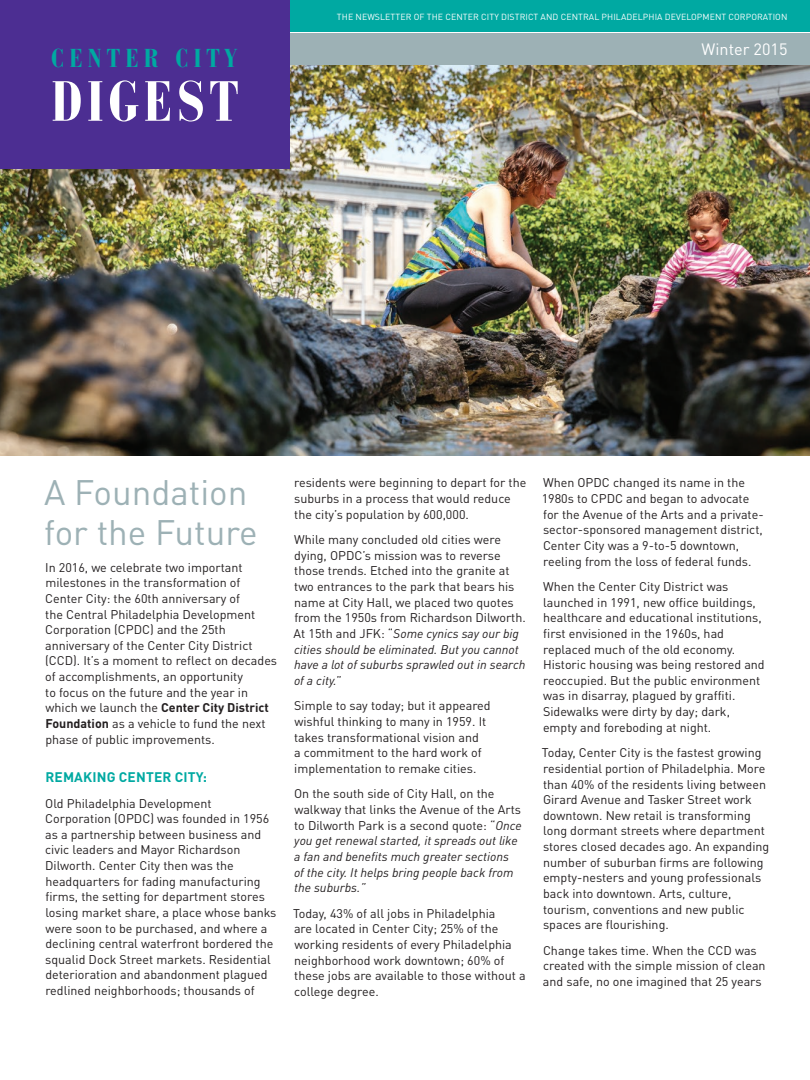
<style>
.page{position:relative;width:810px;height:1080px;background:#fff}
.page>*{position:absolute;margin:0;border:0;box-sizing:border-box;transform-origin:0 0}
.t1{font:700 condensed 56.12px "Bauer Bodoni";letter-spacing:.07em;color:#fff}
.t2{font:35px "DINOT";color:#9db1b5}
.t3{font:700 condensed 25.75px "Bauer Bodoni";letter-spacing:.2em;color:#00a9a2}
.t4{font:16.25px "DINOT";color:#fff}
.Body{font:700 13.75px "DINOT";letter-spacing:.01em;color:#00a9a2}
.Body-2{font:12.5px/15.6px "DINOT";color:#231f20}
.Body-3{font:italic 12.5px/15.6px "DINOT";color:#231f20}
.t5{font:8.75px "DINOT";letter-spacing:.01em;color:#fff}
.s1{font-weight:700}
.s2{font-style:italic}
.s3{font-style:normal}
</style>
<div class="page">
<img style="left:0;top:65px;width:810px;height:390px">
<div style="left:281px;top:0;width:529px;height:32px;background:#00a9a2"></div>
<div style="left:281px;top:33px;width:529px;height:32px;background:#9db1b5"></div>
<div style="left:0;top:0;width:289px;height:169px;background:#4c2e92"></div>
<p class="t3" style="left:51px;top:43px;width:187px">CENTER CITY</p>
<p class="t1" style="left:51px;top:69px;width:189px">DIGEST</p>
<p class="t5" style="left:337px;top:12px;width:452px">THE NEWSLETTER OF THE CENTER CITY DISTRICT AND CENTRAL PHILADELPHIA DEVELOPMENT CORPORATION</p>
<p class="t4" style="left:702px;top:39px;width:87px">Winter 2015</p>
<p class="t2" style="left:44px;top:470px;width:205px">A Foundation</p>
<p class="t2" style="left:44px;top:510px;width:215px">for the Future</p>
<p class="Body-2" style="left:45px;top:559px;width:233px">In 2016, we celebrate two important milestones in the transformation of Center City: the 60th anniversary of<br>the Central Philadelphia Development Corporation (CPDC) and the 25th anniversary of the Center City District (CCD). It’s a moment to reflect on decades of accomplishments, an opportunity<br>to focus on the future and the year in which we launch the <span class="s1">Center City District Foundation</span> as a vehicle to fund the next phase of public improvements.</p>
<p class="Body" style="left:45px;top:768px;width:163px">REMAKING CENTER CITY:</p>
<p class="Body-2" style="left:45px;top:795px;width:233px">Old Philadelphia Development Corporation (OPDC) was founded in 1956 as a partnership between business and civic leaders and Mayor Richardson Dilworth. Center City then was the headquarters for fading manufacturing firms, the setting for department stores losing market share, a place whose banks were soon to be purchased, and where a declining central waterfront bordered the squalid Dock Street markets. Residential deterioration and abandonment plagued redlined neighborhoods; thousands of</p>
<p class="Body-2" style="left:294px;top:475px;width:234px">residents were beginning to depart for the suburbs in a process that would reduce the city’s population by 600,000.</p>
<p class="Body-2" style="left:294px;top:532px;width:234px">While many concluded old cities were dying, OPDC’s mission was to reverse those trends. Etched into the granite at two entrances to the park that bears his name at City Hall, we placed two quotes from the 1950s from Richardson Dilworth.<br>At 15th and JFK: “<span class="s2">Some cynics say our big cities should be eliminated. But you cannot have a lot of suburbs sprawled out in search of a city.</span>”</p>
<p class="Body-2" style="left:294px;top:698px;width:198px">Simple to say today; but it appeared wishful thinking to many in 1959. It takes transformational vision and<br>a commitment to the hard work of implementation to remake cities.</p>
<p class="Body-3" style="left:294px;top:786px;width:229px"><span class="s3">On the south side of City Hall, on the walkway that links the Avenue of the Arts to Dilworth Park is a second quote: “</span>Once you get renewal started, it spreads out like a fan and benefits much greater sections of the city. It helps bring people back from the suburbs.”</p>
<p class="Body-2" style="left:293px;top:905px;width:234px">Today, 43% of all jobs in Philadelphia<br>are located in Center City; 25% of the working residents of every Philadelphia neighborhood work downtown; 60% of these jobs are available to those without a college degree.</p>
<p class="Body-2" style="left:542px;top:475px;width:223px">When OPDC changed its name in the 1980s to CPDC and began to advocate for the Avenue of the Arts and a private&shy;sector-sponsored management district, Center City was a 9-to-5 downtown, reeling from the loss of federal funds.</p>
<p class="Body-2" style="left:543px;top:579px;width:223px">When the Center City District was launched in 1991, new office buildings, healthcare and educational institutions, first envisioned in the 1960s, had replaced much of the old economy.<br>Historic housing was being restored and reoccupied. But the public environment was in disarray, plagued by graffiti.<br>Sidewalks were dirty by day; dark, empty and foreboding at night.</p>
<p class="Body-2" style="left:542px;top:745px;width:229px">Today, Center City is the fastest growing residential portion of Philadelphia. More than 40% of the residents living between Girard Avenue and Tasker Street work downtown. New retail is transforming long dormant streets where department stores closed decades ago. An expanding number of suburban firms are following empty-nesters and young professionals back into downtown. Arts, culture, tourism, conventions and new public spaces are flourishing.</p>
<p class="Body-2" style="left:543px;top:942px;width:224px">Change takes time. When the CCD was created with the simple mission of clean and safe, no one imagined that 25 years</p>
</div>
